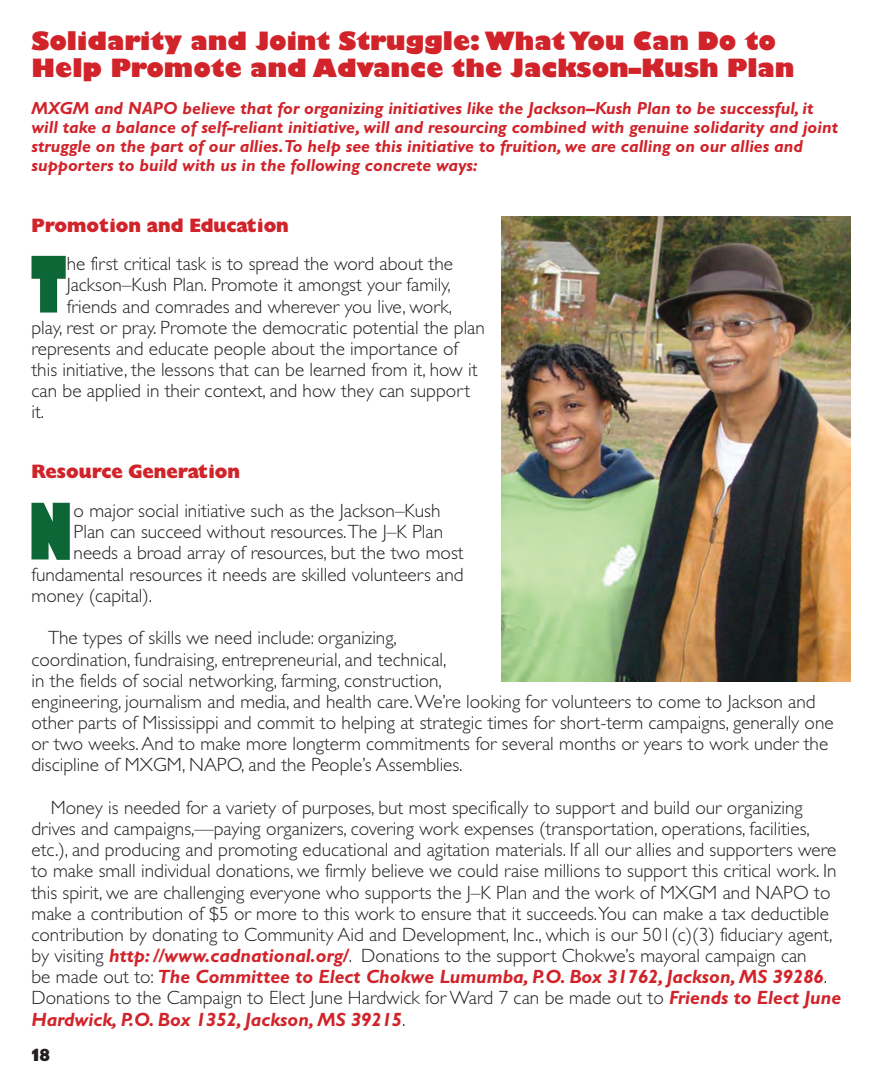
<style>
.page{position:relative;width:882px;height:1071px;background:#fff}
.page>*{position:absolute;margin:0;border:0;box-sizing:border-box;transform-origin:0 0}
.t1{font:800 condensed 76.12px "Gill Sans";color:#0d6635}
.t2{font:800 24.5px/26.9px "Gill Sans";color:#d1232a}
.t3{font:300 19.25px/21.2px "Gill Sans CE";color:#231f20}
.t4{font:19.25px "Gill Sans Extra Bold Display";color:#d1232a}
.t5{font:italic 700 17.5px/19.2px "Gill Sans CE";color:#d1232a}
.t6{font:17.5px "Gill Sans Extra Bold Display";color:#231f20}
.s1{font-weight:700;font-style:italic;color:#d1232a}
</style>
<div class="page">
<img style="left:502px;top:217px;width:348px;height:464px">
<p class="t2" style="left:32px;top:29px;width:765px">Solidarity and Joint Struggle: What You Can Do to<br>Help Promote and Advance the Jackson–Kush Plan</p>
<p class="t5" style="left:32px;top:98px;width:808px">MXGM and NAPO believe that for organizing initiatives like the Jackson–Kush Plan to be successful, it will take a balance of self-reliant initiative, will and resourcing combined with genuine solidarity and joint struggle on the part of our allies.To help see this initiative to fruition, we are calling on our allies and supporters to build with us in the following concrete ways:</p>
<p class="t4" style="left:32px;top:213px;width:259px">Promotion and Education</p>
<p class="t1" style="left:31px;top:237px;width:38px">T</p>
<p class="t3" style="left:67px;top:253px;width:388px">he first critical task is to spread the word about the</p>
<p class="t3" style="left:67px;top:274px;width:386px">Jackson–Kush Plan. Promote it amongst your family,</p>
<p class="t3" style="left:67px;top:295px;width:387px">friends and comrades and wherever you live, work,</p>
<p class="t3" style="left:31px;top:317px;width:455px">play, rest or pray. Promote the democratic potential the plan</p>
<p class="t3" style="left:31px;top:338px;width:428px">represents and educate people about the importance of</p>
<p class="t3" style="left:31px;top:359px;width:448px">this initiative, the lessons that can be learned from it, how it</p>
<p class="t3" style="left:31px;top:380px;width:440px">can be applied in their context, and how they can support</p>
<p class="t3" style="left:31px;top:401px;width:14px">it.</p>
<p class="t4" style="left:31px;top:460px;width:210px">Resource Generation</p>
<p class="t1" style="left:28px;top:484px;width:47px">N</p>
<p class="t3" style="left:74px;top:500px;width:368px">o major social initiative such as the Jackson–Kush</p>
<p class="t3" style="left:74px;top:521px;width:371px">Plan can succeed without resources.The J–K Plan</p>
<p class="t3" style="left:74px;top:542px;width:392px">needs a broad array of resources, but the two most</p>
<p class="t3" style="left:31px;top:564px;width:434px">fundamental resources it needs are skilled volunteers and</p>
<p class="t3" style="left:31px;top:585px;width:122px">money (capital).</p>
<p class="t3" style="left:32px;top:627px;width:804px;text-indent:17px">The types of skills we need include: organizing,<br>coordination, fundraising, entrepreneurial, and technical,<br>in the fields of social networking, farming, construction,<br>engineering, journalism and media, and health care. We’re looking for volunteers to come to Jackson and other parts of Mississippi and commit to helping at strategic times for short-term campaigns, generally one or two weeks. And to make more longterm commitments for several months or years to work under the discipline of MXGM, NAPO, and the People’s Assemblies.</p>
<p class="t3" style="left:32px;top:797px;width:811px;text-indent:19px">Money is needed for a variety of purposes, but most specifically to support and build our organizing drives and campaigns,—paying organizers, covering work expenses (transportation, operations, facilities, etc.), and producing and promoting educational and agitation materials. If all our allies and supporters were to make small individual donations, we firmly believe we could raise millions to support this critical work. In this spirit, we are challenging everyone who supports the J–K Plan and the work of MXGM and NAPO to make a contribution of $5 or more to this work to ensure that it succeeds.You can make a tax deductible contribution by donating to Community Aid and Development, Inc., which is our 501(c)(3) fiduciary agent, by visiting <span class="s1">http: //www.cadnational.org/</span>. Donations to the support Chokwe’s mayoral campaign can<br>be made out to: <span class="s1">The Committee to Elect Chokwe Lumumba, P.O. Box 31762, Jackson, MS 39286</span>.<br>Donations to the Campaign to Elect June Hardwick for Ward 7 can be made out to <span class="s1">Friends to Elect June Hardwick, P.O. Box 1352, Jackson, MS 39215</span>.</p>
<p class="t6" style="left:32px;top:1044px;width:20px">18</p>
</div>
